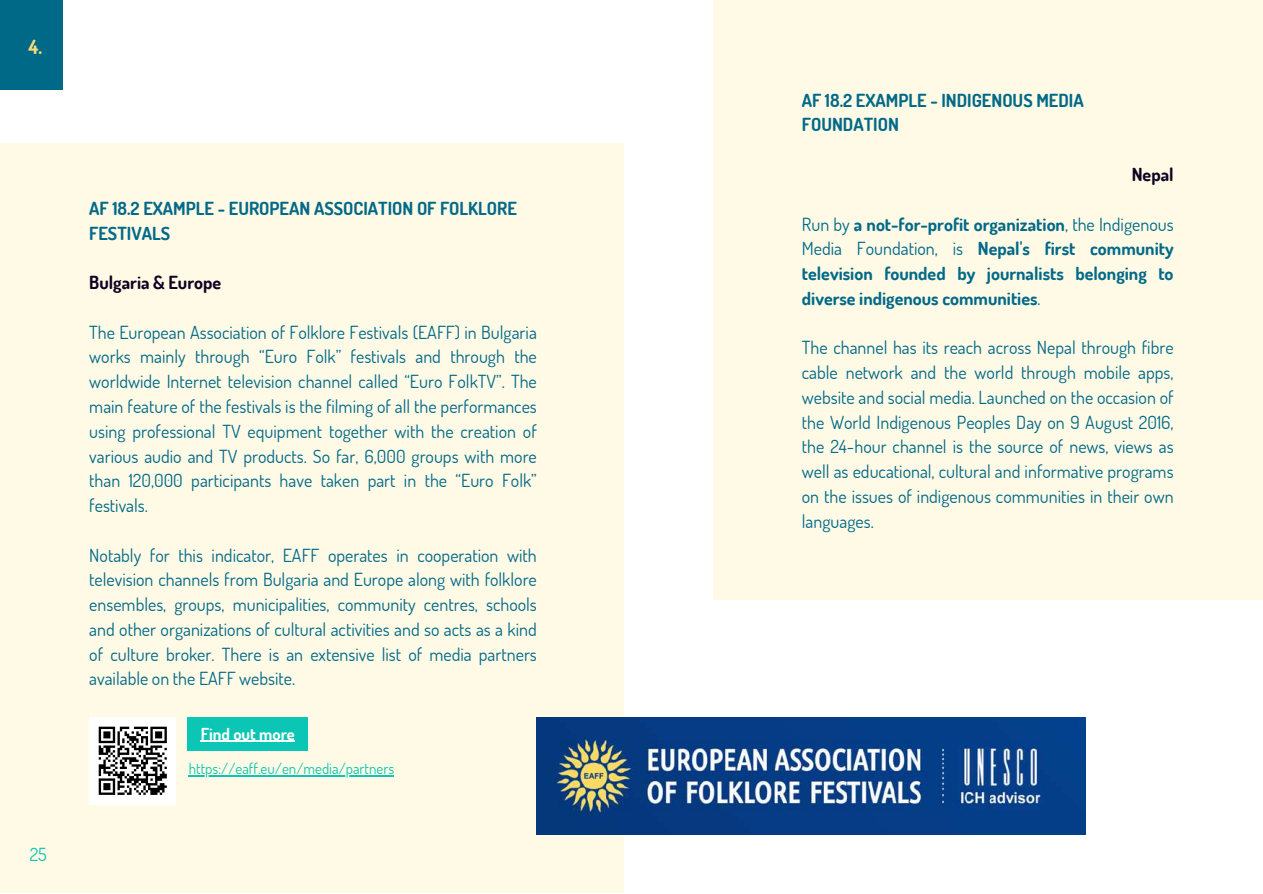
<style>
.page{position:relative;width:1263px;height:894px;background:#fff}
.page>*{position:absolute;margin:0;border:0;box-sizing:border-box;transform-origin:0 0}
.t1{font:700 19.5px "Dosis";color:#fddd78}
.t2{font:18px/24.8px "Dosis";color:#016988;text-align:justify}
.t3{font:700 18px/24.8px "Dosis";color:#016988}
.t4{font:700 18px "Dosis";color:#0d0221}
.t5{font:18px "Dosis";color:#0bc6b4}
.t6{font:700 16.5px "Dosis";color:#fff}
.t7{font:15px "Dosis";color:#0bc6b4}
.s1{font-weight:400}
</style>
<div class="page">
<div style="left:0;top:143px;width:624px;height:749px;background:#fffae6"></div>
<div style="left:0;top:0;width:63px;height:89px;background:#016988"></div>
<div style="left:714px;top:0;width:549px;height:599px;background:#fffae6"></div>
<div style="left:89px;top:717px;width:87px;height:87px;background:#fff"></div>
<svg style="left:98px;top:726px;width:69px;height:69px"></svg>
<img style="left:537px;top:717px;width:549px;height:117px">
<div style="left:187px;top:717px;width:121px;height:33px;background:#0bc6b4"></div>
<hr style="left:201px;top:740px;width:94px;height:1px;background:#fff">
<hr style="left:189px;top:774px;width:205px;height:2px;background:#0bc6b4">
<p class="t1" style="left:29px;top:34px;width:15px">4.</p>
<p class="t5" style="left:30px;top:841px;width:19px">25</p>
<p class="t3" style="left:89px;top:195px;width:429px">AF 18.2 EXAMPLE - EUROPEAN ASSOCIATION OF FOLKLORE<br>FESTIVALS</p>
<p class="t4" style="left:89px;top:270px;width:133px">Bulgaria &amp; Europe</p>
<p class="t2" style="left:89px;top:319px;width:449px">The European Association of Folklore Festivals (EAFF) in Bulgaria works mainly through “Euro Folk” festivals and through the worldwide Internet television channel called “Euro FolkTV”. The main feature of the festivals is the filming of all the performances using professional TV equipment together with the creation of various audio and TV products. So far, 6,000 groups with more than 120,000 participants have taken part in the “Euro Folk” festivals.</p>
<p class="t2" style="left:89px;top:542px;width:449px">Notably for this indicator, EAFF operates in cooperation with television channels from Bulgaria and Europe along with folklore ensembles, groups, municipalities, community centres, schools and other organizations of cultural activities and so acts as a kind of culture broker. There is an extensive list of media partners available on the EAFF website.</p>
<p class="t6" style="left:201px;top:722px;width:96px">Find out more</p>
<p class="t7" style="left:189px;top:758px;width:207px">https://eaff.eu/en/media/partners</p>
<p class="t3" style="left:802px;top:87px;width:283px">AF 18.2 EXAMPLE - INDIGENOUS MEDIA<br>FOUNDATION</p>
<p class="t4" style="left:1132px;top:162px;width:43px">Nepal</p>
<p class="t3" style="left:802px;top:211px;width:373px;text-align:justify"><span class="s1">Run by</span> a not-for-profit organization<span class="s1">, the Indigenous Media Foundation, is</span> Nepal's first community television founded by journalists belonging to diverse indigenous communities<span class="s1">.</span></p>
<p class="t2" style="left:802px;top:335px;width:373px">The channel has its reach across Nepal through fibre cable network and the world through mobile apps, website and social media. Launched on the occasion of the World Indigenous Peoples Day on 9 August 2016, the 24-hour channel is the source of news, views as well as educational, cultural and informative programs on the issues of indigenous communities in their own languages.</p>
</div>
